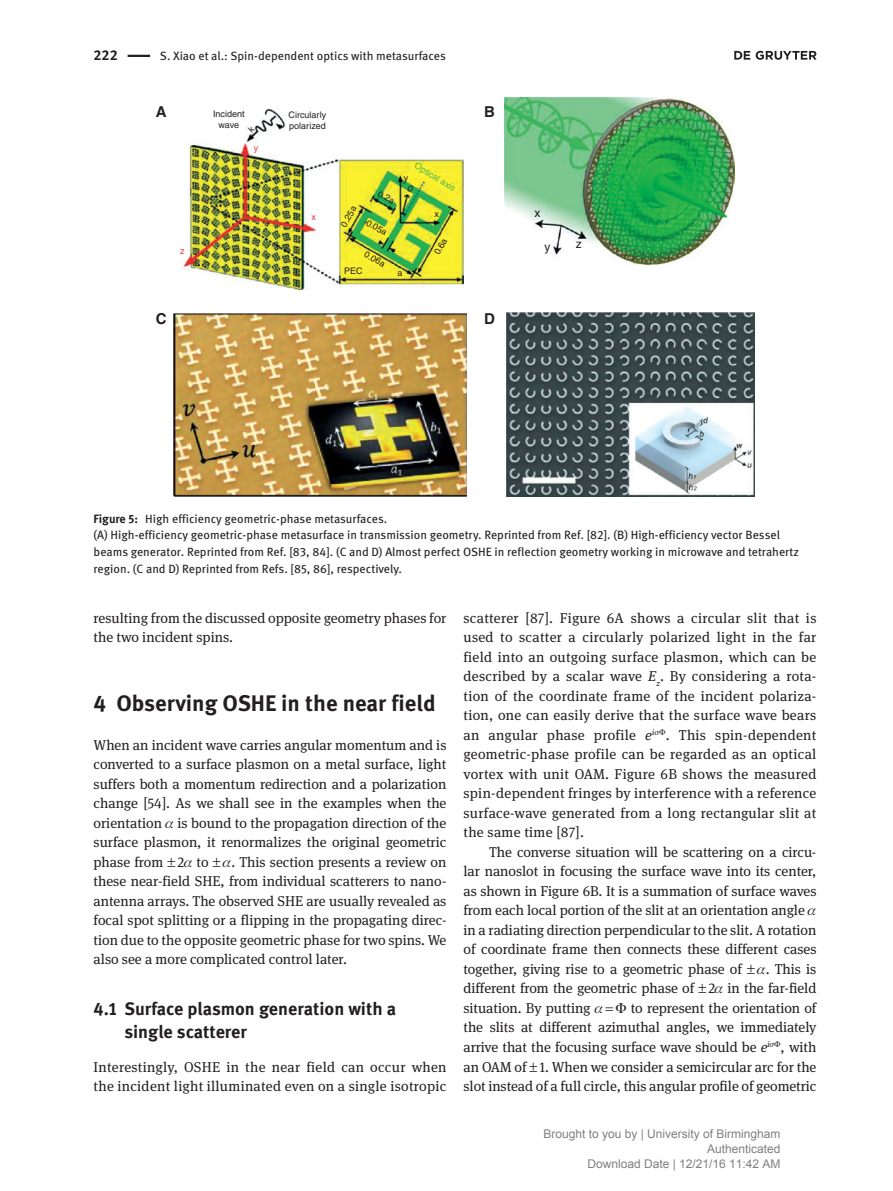
<style>
.page{position:relative;width:893px;height:1191px;background:#fff}
.page>*{position:absolute;margin:0;border:0;box-sizing:border-box;transform-origin:0 0}
.t1{font:700 22.5px "DG Meta Science";color:#231f20}
.t2{font:700 18px/22.5px "DG Meta Science";color:#231f20}
.t3{font:700 15px "Helvetica";color:#231f20}
.t4{font:14.25px/19.5px "DG Meta Serif Science";letter-spacing:-.005em;color:#231f20;text-align:justify}
.t5{font:14.25px/19.5px "DG Meta Serif Science";letter-spacing:.02em;color:#231f20}
.t6{font:700 14.25px "DG Meta Science";color:#231f20}
.t7{font:12px/16.5px "DG Meta Science";color:#231f20}
.t8{font:12px/15px "Arial";color:#808080;text-align:right}
.t9{font:12px "Helvetica";color:#231f20}
.t10{font:9px/10.8px "Helvetica";color:#231f20;text-align:center}
.t11{font:9px "Helvetica";color:#4fb64f}
.t12{font:9px "Helvetica";color:#ee3b3c}
.s1{font-weight:700}
.s2{font-style:italic}
</style>
<div class="page">
<hr style="left:128px;top:55px;width:22px;height:2px;background:#231f20">
<img style="left:183px;top:109px;width:280px;height:180px">
<img style="left:504px;top:98px;width:230px;height:168px">
<img style="left:173px;top:314px;width:294px;height:183px">
<img style="left:506px;top:313px;width:248px;height:183px">
<svg style="left:734px;top:51px;width:83px;height:9px"></svg>
<svg style="left:248px;top:126px;width:7px;height:7px"></svg>
<svg style="left:407px;top:184px;width:7px;height:8px"></svg>
<p class="t6" style="left:94px;top:44px;width:26px">222</p>
<p class="t7" style="left:160px;top:47px;width:287px">S. Xiao et al.: Spin-dependent optics with metasurfaces</p>
<p class="t3" style="left:156px;top:102px;width:12px">A</p>
<p class="t10" style="left:213px;top:108px;width:33px">Incident wave</p>
<p class="t10" style="left:289px;top:110px;width:39px;text-align:left">Circularly polarized</p>
<p class="t12" style="left:254px;top:143px;width:6px">y</p>
<p class="t3" style="left:484px;top:102px;width:12px">B</p>
<p class="t12" style="left:180px;top:246px;width:6px">z</p>
<p class="t3" style="left:156px;top:309px;width:12px">C</p>
<p class="t12" style="left:311px;top:212px;width:6px">x</p>
<p class="t11" style="left:418px;top:160px;width:48px;rotate:32deg">Optical axis</p>
<p class="t10" style="left:404px;top:172px;width:6px">y</p>
<p class="t10" style="left:381px;top:188px;width:19px;rotate:29deg">0.2a</p>
<p class="t10" style="left:369px;top:217px;width:24px;rotate:29deg">0.05a</p>
<p class="t10" style="left:368px;top:249px;width:24px;rotate:29deg">0.06a</p>
<p class="t10" style="left:338px;top:223px;width:24px;rotate:-61deg">0.25a</p>
<p class="t10" style="left:434px;top:208px;width:6px">x</p>
<p class="t9" style="left:534px;top:206px;width:8px">x</p>
<p class="t10" style="left:432px;top:251px;width:19px;rotate:-61deg">0.6a</p>
<p class="t9" style="left:544px;top:240px;width:8px">y</p>
<p class="t10" style="left:344px;top:265px;width:20px">PEC</p>
<p class="t10" style="left:398px;top:267px;width:7px">a</p>
<p class="t3" style="left:484px;top:309px;width:12px">D</p>
<p class="t9" style="left:576px;top:237px;width:8px">z</p>
<p class="t7" style="left:94px;top:510px;width:707px"><span class="s1">Figure 5:</span> High efficiency geometric-phase metasurfaces.<br>(A) High-efficiency geometric-phase metasurface in transmission geometry. Reprinted from Ref. [82]. (B) High-efficiency vector Bessel beams generator. Reprinted from Ref. [83, 84]. (C and D) Almost perfect OSHE in reflection geometry working in microwave and tetrahertz region. (C and D) Reprinted from Refs. [85, 86], respectively.</p>
<p class="t4" style="left:94px;top:608px;width:354px">resulting from the discussed opposite geometry phases for the two incident spins.</p>
<h1 class="t1" style="left:94px;top:684px;width:343px">4 Observing OSHE in the near field</h1>
<p class="t4" style="left:94px;top:734px;width:354px">When an incident wave carries angular momentum and is converted to a surface plasmon on a metal surface, light suffers both a momentum redirection and a polarization change [54]. As we shall see in the examples when the orientation is bound to the propagation direction of the surface plasmon, it renormalizes the original geometric phase from 2 to</p>
<p class="t4" style="left:94px;top:851px;width:354px;text-indent:138px">. This section presents a review on these near-field SHE, from individual scatterers to nano&shy;antenna arrays. The observed SHE are usually revealed as focal spot splitting or a flipping in the propagating direc&shy;tion due to the opposite geometric phase for two spins. We also see a more complicated control later.</p>
<p class="t2" style="left:124px;top:997px;width:273px;text-indent:-31px">4.1 Surface plasmon generation with a single scatterer</p>
<p class="t5" style="left:94px;top:1056px;width:354px">Interestingly, OSHE in the near field can occur when the incident light illuminated even on a single isotropic</p>
<p class="t4" style="left:463px;top:608px;width:354px">scatterer [87]. Figure 6A shows a circular slit that is used to scatter a circularly polarized light in the far field into an outgoing surface plasmon, which can be described by a scalar wave <span class="s2">E</span><sub>z</sub>. By considering a rota&shy;tion of the coordinate frame of the incident polariza&shy;tion, one can easily derive that the surface wave bears an angular phase profile <span class="s2">e</span><sup>i</sup> . This spin-dependent geometric-phase profile can be regarded as an optical vortex with unit OAM. Figure 6B shows the measured spin-dependent fringes by interference with a reference surface-wave generated from a long rectangular slit at the same time [87].</p>
<p class="t4" style="left:463px;top:842px;width:354px;text-align:left;text-indent:26px">The converse situation will be scattering on a circu&shy;lar nanoslot in focusing the surface wave into its center, as shown in Figure 6B. It is a summation of surface waves from each local portion of the slit at an orientation angle in a radiating direction perpendicular to the slit. A rotation of coordinate frame then connects these different cases together, giving rise to a geometric phase of</p>
<p class="t4" style="left:463px;top:959px;width:354px;text-indent:302px">. This is different from the geometric phase of 2 in the far-field situation. By putting</p>
<p class="t4" style="left:463px;top:998px;width:354px;text-indent:167px">to represent the orientation of the slits at different azimuthal angles, we immediately arrive that the focusing surface wave should be <span class="s2">e</span><sup>i</sup> , with an OAM of 1. When we consider a semicircular arc for the slot instead of a full circle, this angular profile of geometric</p>
<p class="t8" style="left:543px;top:1127px;width:239px">Brought to you by | University of Birmingham<br>Authenticated<br>Download Date | 12/21/16 11:42 AM</p>
</div>
